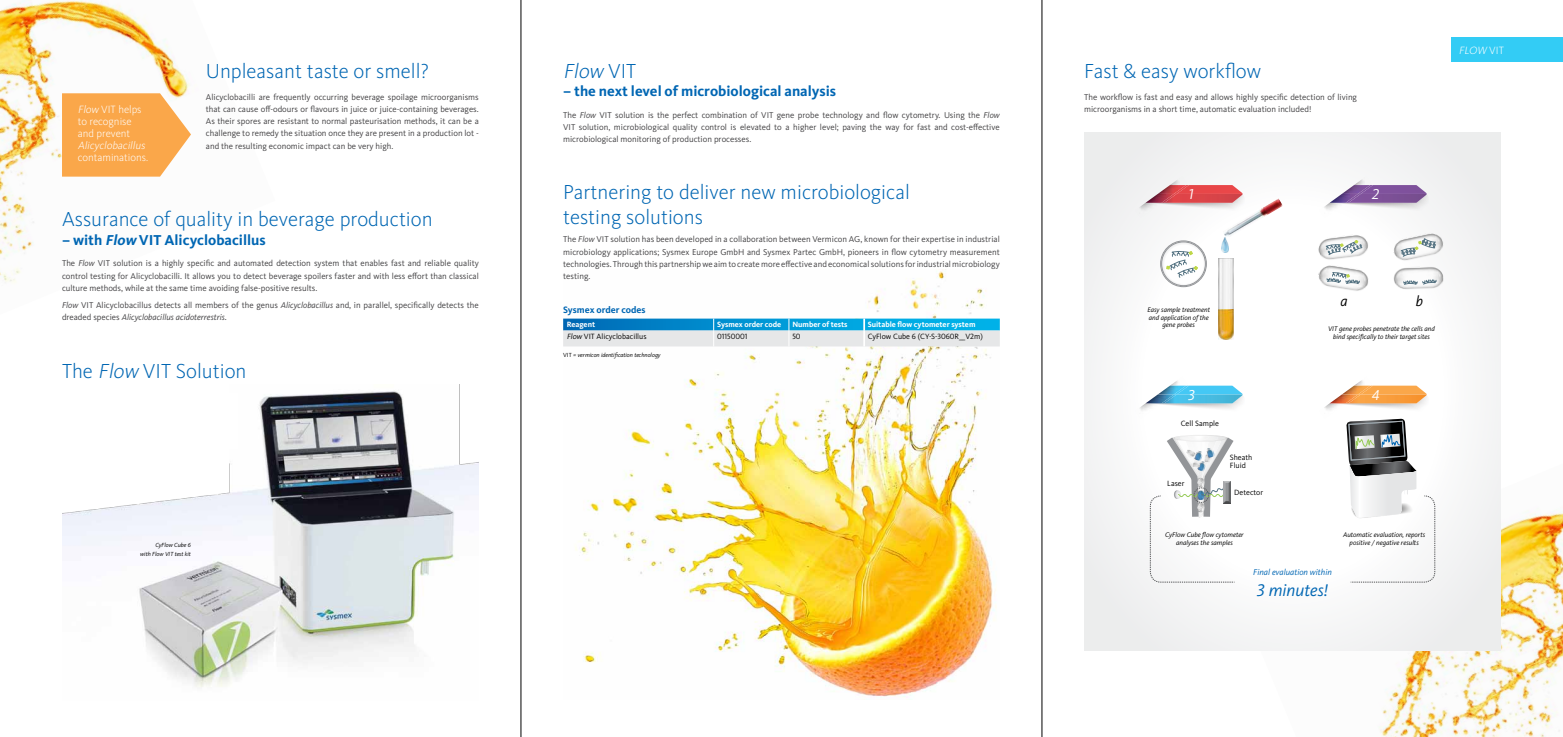
<style>
.page{position:relative;width:1563px;height:737px;background:#fff}
.page>*{position:absolute;margin:0;border:0;box-sizing:border-box;transform-origin:0 0}
.t1{font:300 21px "Kievit Pro";color:#0066b3}
.t2{font:italic 300 21px "Kievit Pro";color:#0066b3}
.t3{font:italic 17.5px "Kievit Pro";color:#0066b3}
.t4{font:700 14.88px "Kievit Pro";color:#0066b3}
.t5{font:italic 14.88px "Kievit Pro";color:#fff}
.t6{font:italic 14.88px "Kievit Pro";color:#000}
.t7{font:300 10.94px/12.1px "Kievit Pro";color:#fff}
.t8{font:italic 300 10.94px "Kievit Pro";color:#fff}
.t9{font:700 9.62px "Kievit Pro";color:#0066b3}
.t10{font:8.75px/12.2px "Kievit Pro";color:#414042;text-align:justify}
.t11{font:italic 8.75px "Kievit Pro";color:#0066b3}
.t12{font:7.88px/7.9px "Kievit Pro";color:#000}
.t13{font:700 7.88px "Kievit Pro";color:#fff}
.t14{font:italic 7px/7.7px "Kievit Pro";color:#000;text-align:center}
.t15{font:italic 6.12px/9.2px "Kievit Pro";color:#000;text-align:right}
.s1{font-style:italic}
.s2{font-style:normal}
</style>
<div class="page">
<img style="left:0;top:0;width:190px;height:283px">
<img style="left:1238px;top:511px;width:325px;height:226px">
<img style="left:563px;top:271px;width:437px;height:427px">
<div style="left:1451px;top:37px;width:112px;height:25px;background:#33ccf5"></div>
<img style="left:62px;top:384px;width:417px;height:304px">
<svg style="left:62px;top:93px;width:129px;height:84px;background:#fab15f"></svg>
<svg style="left:563px;top:318px;width:437px;height:28px;background:#87c6e0"></svg>
<div style="left:1084px;top:132px;width:417px;height:518px;background:#f7f8f8"></div>
<img style="left:1224px;top:198px;width:59px;height:38px">
<img style="left:1221px;top:237px;width:7px;height:15px">
<img style="left:1218px;top:258px;width:15px;height:81px">
<svg style="left:1161px;top:241px;width:45px;height:45px"></svg>
<div style="left:1160px;top:240px;width:46px;height:47px;border:1px solid #939598;border-radius:50%"></div>
<div style="left:1161px;top:242px;width:44px;height:44px;border:1px solid #939598;border-radius:50%"></div>
<svg style="left:1165px;top:250px;width:33px;height:28px"></svg>
<svg style="left:1139px;top:180px;width:109px;height:39px"></svg>
<img style="left:1145px;top:194px;width:28px;height:9px">
<svg style="left:1140px;top:381px;width:103px;height:28px"></svg>
<img style="left:1145px;top:394px;width:28px;height:9px">
<svg style="left:1325px;top:180px;width:103px;height:29px"></svg>
<img style="left:1329px;top:185px;width:41px;height:18px">
<img style="left:1329px;top:194px;width:29px;height:9px">
<img style="left:1394px;top:233px;width:49px;height:27px">
<svg style="left:1400px;top:238px;width:36px;height:19px"></svg>
<img style="left:1318px;top:235px;width:50px;height:56px">
<svg style="left:1325px;top:239px;width:37px;height:16px"></svg>
<svg style="left:1326px;top:272px;width:34px;height:12px"></svg>
<img style="left:1394px;top:267px;width:50px;height:22px">
<svg style="left:1402px;top:279px;width:34px;height:6px"></svg>
<svg style="left:1150px;top:435px;width:85px;height:148px"></svg>
<svg style="left:1325px;top:381px;width:110px;height:202px"></svg>
<hr style="left:521px;top:0;width:1px;height:737px;background:#000">
<hr style="left:1042px;top:0;width:1px;height:737px;background:#000">
<p class="t7" style="left:78px;top:103px;width:65px"><span class="s1">Flow</span> VIT helps to recognise and prevent</p>
<p class="t8" style="left:78px;top:139px;width:71px">Alicyclobacillus</p>
<p class="t7" style="left:78px;top:152px;width:72px">contaminations.</p>
<h1 class="t1" style="left:206px;top:58px;width:225px">U npleasant taste or smell?</h1>
<h1 class="t2" style="left:563px;top:58px;width:66px">Flow <span class="s2">V IT</span></h1>
<h3 class="t4" style="left:563px;top:82px;width:274px">– the next level of microbiological analysis</h3>
<p class="t10" style="left:206px;top:90px;width:274px">Alicyclobacilli are frequently occurring beverage spoilage microorganisms that can cause off-odours or flavours in juice or juice-containing beverages.<br>As their spores are resistant to normal pasteurisation methods, it can be a challenge to remedy the situation once they are present in a production lot - and the resulting economic impact can be very high.</p>
<p class="t10" style="left:563px;top:109px;width:438px">The <span class="s1">Flow</span> VIT solution is the perfect combination of VIT gene probe technology and flow cytometry. Using the <span class="s1">Flow </span>VIT solution, microbiological quality control is elevated to a higher level; paving the way for fast and cost-effective microbiological monitoring of production processes.</p>
<h1 class="t1" style="left:563px;top:179px;width:348px">Partnering to deliver new microbiological</h1>
<h1 class="t1" style="left:62px;top:207px;width:372px">Assurance of quality in beverage production</h1>
<h1 class="t1" style="left:563px;top:204px;width:141px">testing solutions</h1>
<h3 class="t4" style="left:62px;top:231px;width:205px">– with <span class="s1">Flow</span> VIT Alicyclobacillus</h3>
<p class="t10" style="left:563px;top:233px;width:438px">The <span class="s1">Flow</span> VIT solution has been developed in a collaboration between Vermicon AG, known for their expertise in industrial microbiology applications; Sysmex Europe GmbH and Sysmex Partec GmbH, pioneers in flow cytometry measurement technologies. Through this partnership we aim to create more effective and economical solutions for industrial microbiology testing.</p>
<p class="t10" style="left:62px;top:257px;width:418px">The <span class="s1">Flow</span> VIT solution is a highly specific and automated detection system that enables fast and reliable quality control testing for Alicyclobacilli. It allows you to detect beverage spoilers faster and with less effort than classical culture methods, while at the same time avoiding false-positive results.</p>
<p class="t10" style="left:62px;top:299px;width:418px"><span class="s1">Flow</span> VIT Alicyclobacillus detects all members of the genus <span class="s1">Alicyclobacillus</span> and, in parallel, specifically detects the dreaded species <span class="s1">Alicyclobacillus acidoterrestris</span>.</p>
<p class="t9" style="left:563px;top:303px;width:84px">Sysmex order codes</p>
<p class="t13" style="left:567px;top:320px;width:30px">Reagent</p>
<p class="t13" style="left:717px;top:320px;width:66px">Sysmex order code</p>
<p class="t13" style="left:792px;top:320px;width:57px">Number of tests</p>
<p class="t13" style="left:867px;top:320px;width:109px">Suitable flow cytometer system</p>
<p class="t12" style="left:567px;top:332px;width:81px"><span class="s1">Flow</span> VIT Alicyclobacillus</p>
<p class="t12" style="left:717px;top:332px;width:32px">01150001</p>
<p class="t12" style="left:792px;top:332px;width:10px">50</p>
<p class="t12" style="left:867px;top:332px;width:117px">CyFlow Cube 6 (CY-S-3060R__V2m)</p>
<p class="t15" style="left:563px;top:350px;width:99px"><span class="s2">VIT</span> = vermicon identification technology</p>
<h1 class="t1" style="left:62px;top:359px;width:186px">The <span class="s1">Flow</span> VIT Solution</h1>
<p class="t15" style="left:140px;top:540px;width:52px">CyFlow Cube 6<br>with Flow VIT test kit</p>
<h1 class="t1" style="left:1084px;top:58px;width:178px">Fast &amp; easy workflow</h1>
<p class="t10" style="left:1084px;top:90px;width:274px">The workflow is fast and easy and allows highly specific detection of living microorganisms in a short time, automatic evaluation included!</p>
<h3 class="t5" style="left:1189px;top:185px;width:6px">1</h3>
<h3 class="t5" style="left:1372px;top:185px;width:9px">2</h3>
<p class="t8" style="left:1458px;top:44px;width:42px">Flow <span class="s2">V IT</span></p>
<p class="t14" style="left:1147px;top:305px;width:64px">Easy sample treatment and application of the gene probes</p>
<h3 class="t6" style="left:1340px;top:292px;width:9px">a</h3>
<h3 class="t6" style="left:1416px;top:292px;width:9px">b</h3>
<p class="t14" style="left:1328px;top:325px;width:108px">VIT gene probes penetrate the cells and bind specifically to their target sites</p>
<h3 class="t5" style="left:1188px;top:385px;width:8px">3</h3>
<h3 class="t5" style="left:1371px;top:385px;width:9px">4</h3>
<p class="t12" style="left:1181px;top:420px;width:40px">Cell Sample</p>
<p class="t12" style="left:1167px;top:480px;width:19px">Laser</p>
<p class="t12" style="left:1229px;top:453px;width:24px">Sheath<br>Fluid</p>
<p class="t12" style="left:1234px;top:489px;width:30px">Detector</p>
<p class="t14" style="left:1165px;top:531px;width:80px">CyFlow Cube flow cytometer analyses the samples</p>
<p class="t11" style="left:1253px;top:566px;width:80px">Final evaluation within</p>
<h2 class="t3" style="left:1257px;top:580px;width:73px">3 minutes!</h2>
<p class="t14" style="left:1343px;top:531px;width:83px">Automatic evaluation, reports positive / negative results</p>
</div>
